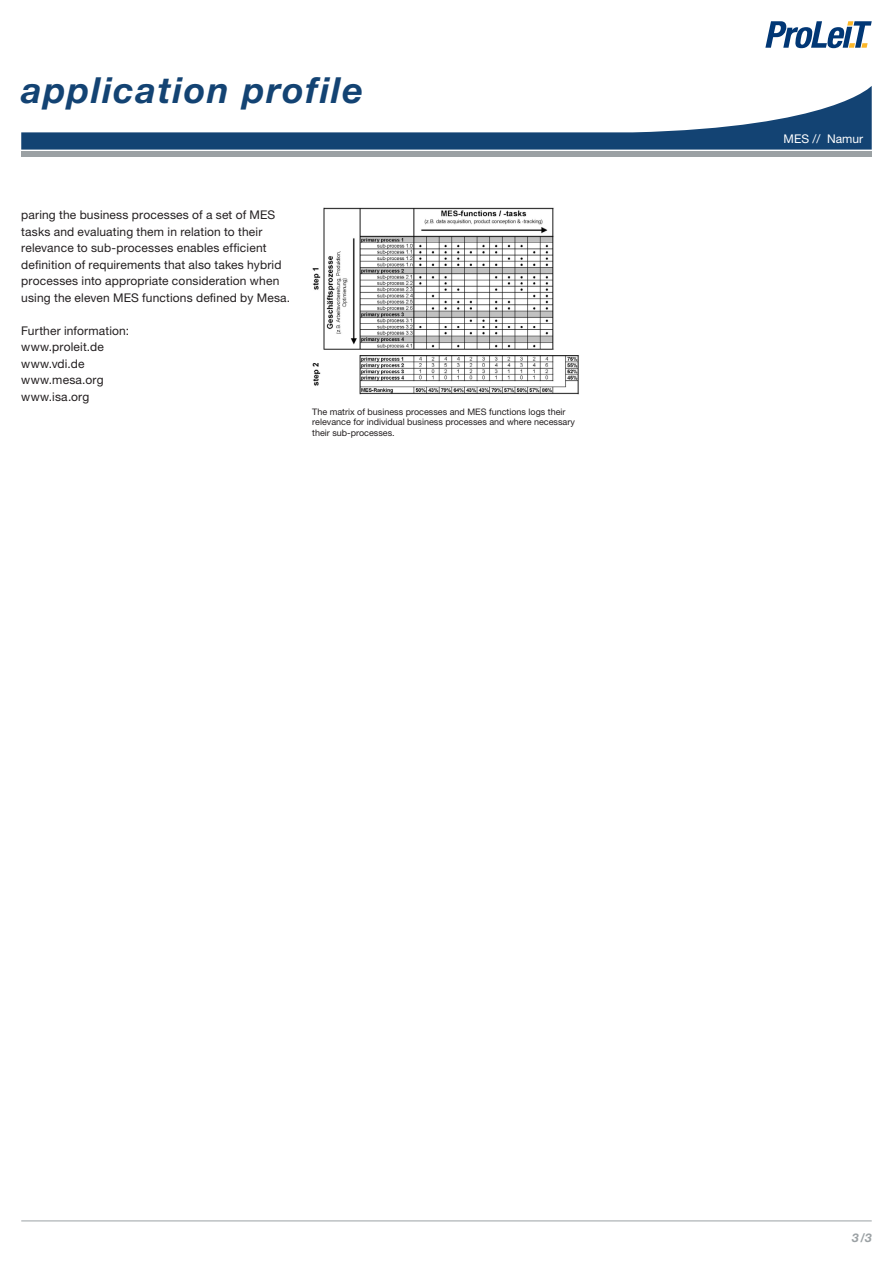
<style>
.page{position:relative;width:893px;height:1263px;background:#fff}
.page>*{position:absolute;margin:0;border:0;box-sizing:border-box;transform-origin:0 0}
.t1{font:italic 700 36px "Helvetica Neue LT Pro";letter-spacing:.05em;color:#134373}
.t2{font:12px/16.5px "Helvetica Neue LT Pro";letter-spacing:.015em;color:#231f20}
.t3{font:12px "Helvetica Neue LT Pro";color:#fff}
.t4{font:italic 700 12px "Helvetica Neue LT Pro";color:#9ba1a4}
.t5{font:9px/10.5px "Helvetica Neue LT Pro";color:#231f20}
</style>
<div class="page">
<svg style="left:21px;top:86px;width:851px;height:64px"></svg>
<svg style="left:765px;top:21px;width:107px;height:27px"></svg>
<div style="left:21px;top:152px;width:851px;height:5px;background:#9ba1a4"></div>
<hr style="left:21px;top:1220px;width:851px;height:1px;background:#9ba1a4">
<img style="left:312px;top:207px;width:267px;height:188px">
<div style="left:558px;top:256px;width:50px;height:80px;background:#fff"></div>
<h1 class="t1" style="left:21px;top:68px;width:343px">application profile</h1>
<p class="t2" style="left:21px;top:207px;width:271px">paring the business processes of a set of MES tasks and evaluating them in relation to their relevance to sub-processes enables efficient definition of requirements that also takes hybrid processes into appropriate consideration when using the eleven MES functions defined by Mesa.</p>
<p class="t2" style="left:21px;top:322px;width:109px">Further information: www.proleit.de www.vdi.de www.mesa.org www.isa.org</p>
<p class="t5" style="left:312px;top:406px;width:264px">The matrix of business processes and MES functions logs their relevance for individual business processes and where necessary their sub-processes.</p>
<p class="t3" style="left:784px;top:132px;width:81px">MES // Namur</p>
<p class="t4" style="left:852px;top:1230px;width:21px">3/3</p>
</div>
